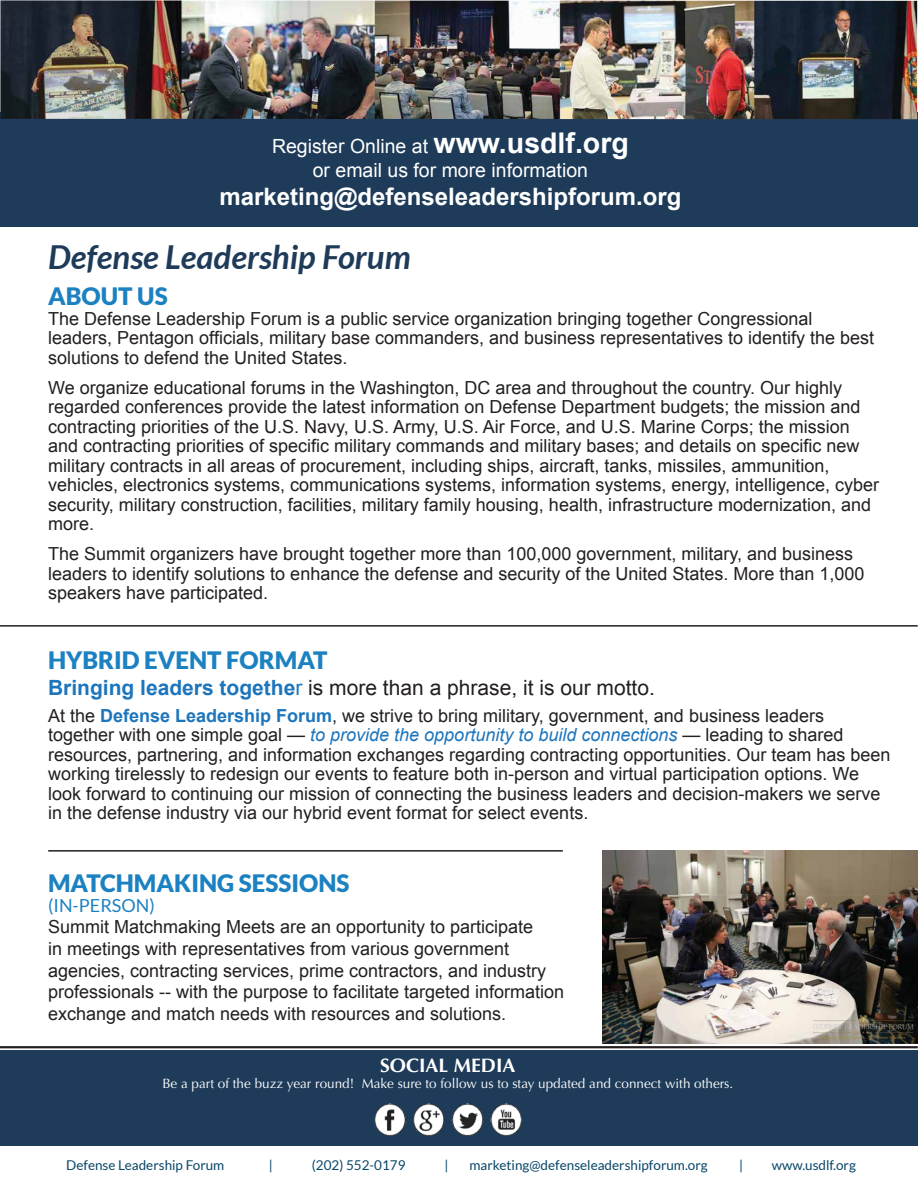
<style>
.page{position:relative;width:918px;height:1188px;background:#fff}
.page>*{position:absolute;margin:0;border:0;box-sizing:border-box;transform-origin:0 0}
.t1{font:italic 700 33px "Lato";color:#1e3b59}
.t2{font:900 24px "Lato";color:#1c81c1}
.t3{font:700 24px "Arial";color:#fff}
.t4{font:21px "Arial";color:#231f20}
.t5{font:19.5px/23.4px "Arial";color:#fff;text-align:center}
.t6{font:700 19.5px "Optima";color:#fff}
.t7{font:18px/19.5px "Arial";color:#231f20}
.t8{font:18px "Lato";color:#1c81c1}
.t9{font:13.5px "Lato";color:#084669}
.t10{font:13.5px "Optima";color:#fff}
.s1{font-weight:700;font-size:28.5px}
.s2{font-weight:700;color:#1d75bc}
.s3{color:#1d75bc}
.s4{font-style:italic;color:#1d75bc}
</style>
<div class="page">
<hr style="left:48px;top:850px;width:515px;height:2px;background:#231f20">
<img style="left:602px;top:851px;width:316px;height:192px">
<hr style="left:0;top:625px;width:918px;height:2px;background:#231f20">
<div style="left:0;top:112px;width:918px;height:114px;background:#1e3b59"></div>
<img style="left:0;top:0;width:917px;height:119px">
<div style="left:0;top:1050px;width:918px;height:96px;background:#1e3b59"></div>
<img style="left:374px;top:1104px;width:147px;height:31px">
<hr style="left:0;top:1046px;width:918px;height:2px;background:#231f20">
<p class="t5" style="left:272px;top:135px;width:358px">Register Online at <span class="s1">www.usdlf.org </span>or email us for more information</p>
<h2 class="t3" style="left:219px;top:181px;width:464px">marketing@defenseleadershipforum.org</h2>
<h1 class="t1" style="left:48px;top:238px;width:364px">Defense Leadership Forum</h1>
<h2 class="t2" style="left:48px;top:282px;width:121px">ABOUT US</h2>
<p class="t7" style="left:48px;top:309px;width:828px">The Defense Leadership Forum is a public service organization bringing together Congressional leaders, Pentagon officials, military base commanders, and business representatives to identify the best solutions to defend the United States.</p>
<p class="t7" style="left:48px;top:378px;width:832px">We organize educational forums in the Washington, DC area and throughout the country. Our highly regarded conferences provide the latest information on Defense Department budgets; the mission and contracting priorities of the U.S. Navy, U.S. Army, U.S. Air Force, and U.S. Marine Corps; the mission and contracting priorities of specific military commands and military bases; and details on specific new military contracts in all areas of procurement, including ships, aircraft, tanks, missiles, ammunition, vehicles, electronics systems, communications systems, information systems, energy, intelligence, cyber security, military construction, facilities, military family housing, health, infrastructure modernization, and more.</p>
<p class="t7" style="left:48px;top:544px;width:818px">The Summit organizers have brought together more than 100,000 government, military, and business leaders to identify solutions to enhance the defense and security of the United States. More than 1,000 speakers have participated.</p>
<h2 class="t2" style="left:48px;top:646px;width:281px">HYBRID EVENT FORMAT</h2>
<p class="t4" style="left:48px;top:674px;width:608px"><span class="s2">Bringing leaders togethe</span><span class="s3">r</span> is more than a phrase, it is our motto.</p>
<p class="t7" style="left:48px;top:706px;width:844px">At the <span class="s2">Defense Leadership Forum</span>, we strive to bring military, government, and business leaders together with one simple goal — <span class="s4">to provide the opportunity to build connections</span> — leading to shared resources, partnering, and information exchanges regarding contracting opportunities. Our team has been working tirelessly to redesign our events to feature both in-person and virtual participation options. We look forward to continuing our mission of connecting the business leaders and decision-makers we serve in the defense industry via our hybrid event format for select events.</p>
<h2 class="t2" style="left:48px;top:869px;width:303px">MATCHMAKING SESSIONS</h2>
<p class="t8" style="left:48px;top:895px;width:108px">(IN-PERSON)</p>
<p class="t7" style="left:48px;top:916px;width:518px;line-height:21.6px">Summit Matchmaking Meets are an opportunity to participate<br>in meetings with representatives from various government agencies, contracting services, prime contractors, and industry professionals -- with the purpose to facilitate targeted information exchange and match needs with resources and solutions.</p>
<p class="t6" style="left:380px;top:1054px;width:137px">SOCIAL MEDIA</p>
<p class="t10" style="left:162px;top:1076px;width:572px">Be a part of the buzz year round! Make sure to follow us to stay updated and connect with others.</p>
<p class="t9" style="left:66px;top:1157px;width:160px">Defense Leadership Forum</p>
<p class="t9" style="left:269px;top:1157px;width:6px">|</p>
<p class="t9" style="left:312px;top:1157px;width:95px">(202) 552-0179</p>
<p class="t9" style="left:445px;top:1157px;width:6px">|</p>
<p class="t9" style="left:469px;top:1157px;width:240px">marketing@defenseleadershipforum.org</p>
<p class="t9" style="left:739px;top:1157px;width:6px">|</p>
<p class="t9" style="left:772px;top:1157px;width:86px">www.usdlf.org</p>
</div>
